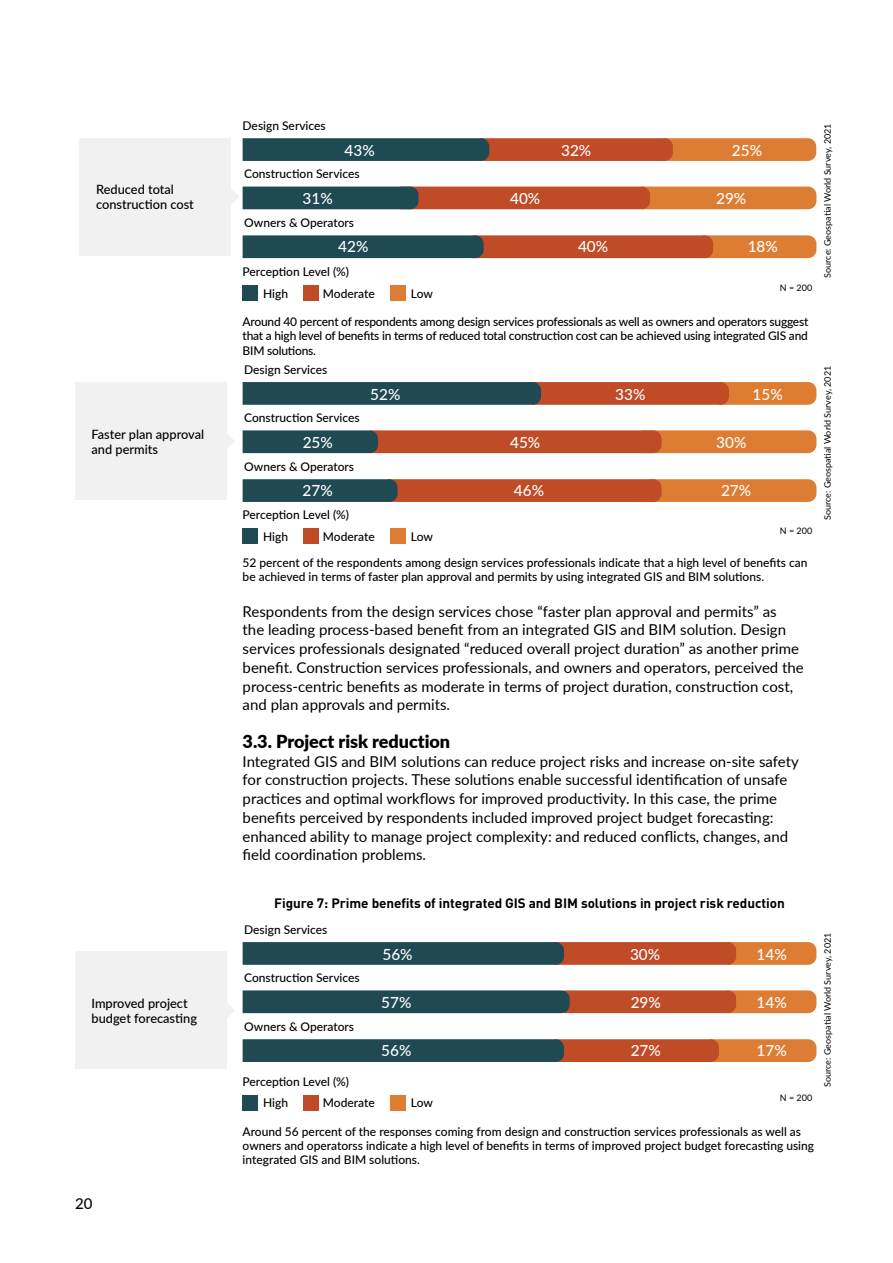
<style>
.page{position:relative;width:893px;height:1263px;background:#fff}
.page>*{position:absolute;margin:0;border:0;box-sizing:border-box;transform-origin:0 0}
.t1{font:900 18px "Lato";color:#000}
.t2{font:500 15.3px "Lato";color:#fff}
.t3{font:15px/18.8px "Lato";color:#000}
.t4{font:500 15px "Lato";color:#000}
.t5{font:700 13.5px "DINOT";letter-spacing:-.005em;color:#000}
.t6{font:500 12.75px/15.5px "Lato";color:#000}
.t7{font:500 12px/14.4px "Lato";color:#000}
.t8{font:9px "Lato";color:#000}
</style>
<div class="page">
<svg style="left:243px;top:138px;width:573px;height:23px;background:#83593f"></svg>
<svg style="left:243px;top:235px;width:573px;height:23px;background:#83563f"></svg>
<svg style="left:243px;top:382px;width:573px;height:23px;background:#725442"></svg>
<svg style="left:243px;top:430px;width:573px;height:23px;background:#a35b38"></svg>
<svg style="left:243px;top:479px;width:573px;height:23px;background:#9d5a38"></svg>
<svg style="left:243px;top:942px;width:573px;height:23px;background:#6b5343"></svg>
<svg style="left:243px;top:990px;width:573px;height:23px;background:#6b5445"></svg>
<svg style="left:243px;top:1039px;width:573px;height:23px;background:#6c5544"></svg>
<div style="left:303px;top:286px;width:15px;height:15px;background:#bf4b27"></div>
<div style="left:390px;top:286px;width:15px;height:15px;background:#dd7d33"></div>
<div style="left:243px;top:286px;width:15px;height:15px;background:#1f4a53"></div>
<div style="left:303px;top:528px;width:15px;height:15px;background:#bf4b27"></div>
<div style="left:390px;top:528px;width:15px;height:15px;background:#dd7d33"></div>
<div style="left:243px;top:528px;width:15px;height:15px;background:#1f4a53"></div>
<div style="left:303px;top:1095px;width:15px;height:15px;background:#bf4b27"></div>
<div style="left:390px;top:1095px;width:15px;height:15px;background:#dd7d33"></div>
<div style="left:243px;top:1095px;width:15px;height:15px;background:#1f4a53"></div>
<div style="left:80px;top:138px;width:151px;height:117px;background:#f1f1f2"></div>
<svg style="left:231px;top:186px;width:585px;height:23px;background:#9b6040"></svg>
<div style="left:75px;top:382px;width:151px;height:118px;background:#f1f1f2"></div>
<svg style="left:226px;top:429px;width:8px;height:24px"></svg>
<div style="left:75px;top:952px;width:151px;height:117px;background:#f1f1f2"></div>
<svg style="left:226px;top:998px;width:9px;height:24px"></svg>
<p class="t6" style="left:96px;top:181px;width:99px">Reduced total construction cost</p>
<p class="t6" style="left:92px;top:426px;width:114px">Faster plan approval and permits</p>
<p class="t6" style="left:92px;top:995px;width:107px">Improved project budget forecasting</p>
<p class="t4" style="left:75px;top:1193px;width:19px">20</p>
<p class="t7" style="left:243px;top:118px;width:85px">Design Services</p>
<p class="t7" style="left:244px;top:166px;width:117px">Construction Services</p>
<p class="t2" style="left:345px;top:139px;width:32px">43%</p>
<p class="t2" style="left:561px;top:139px;width:32px">32%</p>
<p class="t2" style="left:732px;top:139px;width:32px">25%</p>
<p class="t2" style="left:303px;top:187px;width:32px">31%</p>
<p class="t2" style="left:510px;top:187px;width:32px">40%</p>
<p class="t2" style="left:716px;top:187px;width:32px">29%</p>
<p class="t2" style="left:338px;top:236px;width:32px">42%</p>
<p class="t2" style="left:578px;top:236px;width:32px">40%</p>
<p class="t2" style="left:748px;top:236px;width:32px">18%</p>
<p class="t7" style="left:244px;top:215px;width:111px">Owners &amp; Operators</p>
<p class="t7" style="left:243px;top:264px;width:108px">Perception Level (%)</p>
<p class="t7" style="left:243px;top:314px;width:567px;text-align:justify">Around 40 percent of respondents among design services professionals as well as owners and operators suggest that a high level of benefits in terms of reduced total construction cost can be achieved using integrated GIS and BIM solutions.</p>
<p class="t8" style="left:780px;top:282px;width:34px">N = 200</p>
<p class="t7" style="left:263px;top:286px;width:26px">High</p>
<p class="t7" style="left:323px;top:286px;width:53px">Moderate</p>
<p class="t7" style="left:411px;top:286px;width:23px">Low</p>
<p class="t7" style="left:244px;top:361px;width:85px">Design Services</p>
<p class="t7" style="left:244px;top:410px;width:117px">Construction Services</p>
<p class="t2" style="left:370px;top:383px;width:32px">52%</p>
<p class="t2" style="left:615px;top:383px;width:32px">33%</p>
<p class="t2" style="left:753px;top:383px;width:32px">15%</p>
<p class="t2" style="left:303px;top:431px;width:32px">25%</p>
<p class="t2" style="left:510px;top:431px;width:32px">45%</p>
<p class="t2" style="left:716px;top:431px;width:32px">30%</p>
<p class="t2" style="left:303px;top:479px;width:32px">27%</p>
<p class="t2" style="left:514px;top:479px;width:32px">46%</p>
<p class="t2" style="left:721px;top:479px;width:32px">27%</p>
<p class="t7" style="left:244px;top:459px;width:111px">Owners &amp; Operators</p>
<p class="t7" style="left:243px;top:507px;width:108px">Perception Level (%)</p>
<p class="t7" style="left:263px;top:529px;width:26px">High</p>
<p class="t7" style="left:323px;top:529px;width:53px">Moderate</p>
<p class="t7" style="left:411px;top:529px;width:23px">Low</p>
<p class="t8" style="left:780px;top:524px;width:34px">N = 200</p>
<p class="t7" style="left:243px;top:555px;width:566px">52 percent of the respondents among design services professionals indicate that a high level of benefits can be achieved in terms of faster plan approval and permits by using integrated GIS and BIM solutions.</p>
<p class="t3" style="left:243px;top:601px;width:563px">Respondents from the design services chose “faster plan approval and permits” as<br>the leading process-based benefit from an integrated GIS and BIM solution. Design services professionals designated “reduced overall project duration” as another prime benefit. Construction services professionals, and owners and operators, perceived the process-centric benefits as moderate in terms of project duration, construction cost, and plan approvals and permits.</p>
<h1 class="t1" style="left:243px;top:728px;width:209px">3.3. Project risk reduction</h1>
<p class="t3" style="left:243px;top:751px;width:558px">Integrated GIS and BIM solutions can reduce project risks and increase on-site safety for construction projects. These solutions enable successful identification of unsafe practices and optimal workflows for improved productivity. In this case, the prime benefits perceived by respondents included improved project budget forecasting: enhanced ability to manage project complexity: and reduced conflicts, changes, and field coordination problems.</p>
<p class="t8" style="left:821px;top:278px;width:156px;rotate:-90deg">Source: Geospatial World Survey, 2021</p>
<p class="t8" style="left:821px;top:520px;width:156px;rotate:-90deg">Source: Geospatial World Survey, 2021</p>
<p class="t5" style="left:274px;top:894px;width:512px">Figure 7: Prime benefits of integrated GIS and BIM solutions in project risk reduction</p>
<p class="t7" style="left:244px;top:921px;width:85px">Design Services</p>
<p class="t7" style="left:244px;top:970px;width:117px">Construction Services</p>
<p class="t7" style="left:244px;top:1019px;width:111px">Owners &amp; Operators</p>
<p class="t7" style="left:243px;top:1073px;width:108px">Perception Level (%)</p>
<p class="t2" style="left:382px;top:943px;width:32px">56%</p>
<p class="t2" style="left:630px;top:943px;width:32px">30%</p>
<p class="t2" style="left:757px;top:943px;width:32px">14%</p>
<p class="t2" style="left:381px;top:991px;width:32px">57%</p>
<p class="t2" style="left:631px;top:991px;width:32px">29%</p>
<p class="t2" style="left:757px;top:991px;width:32px">14%</p>
<p class="t2" style="left:381px;top:1039px;width:32px">56%</p>
<p class="t2" style="left:631px;top:1039px;width:32px">27%</p>
<p class="t2" style="left:757px;top:1039px;width:32px">17%</p>
<p class="t7" style="left:263px;top:1095px;width:26px">High</p>
<p class="t7" style="left:323px;top:1095px;width:53px">Moderate</p>
<p class="t7" style="left:411px;top:1095px;width:23px">Low</p>
<p class="t8" style="left:780px;top:1091px;width:34px">N = 200</p>
<p class="t7" style="left:243px;top:1123px;width:573px">Around 56 percent of the responses coming from design and construction services professionals as well as owners and operatorss indicate a high level of benefits in terms of improved project budget forecasting using integrated GIS and BIM solutions.</p>
<p class="t8" style="left:821px;top:1087px;width:156px;rotate:-90deg">Source: Geospatial World Survey, 2021</p>
</div>
